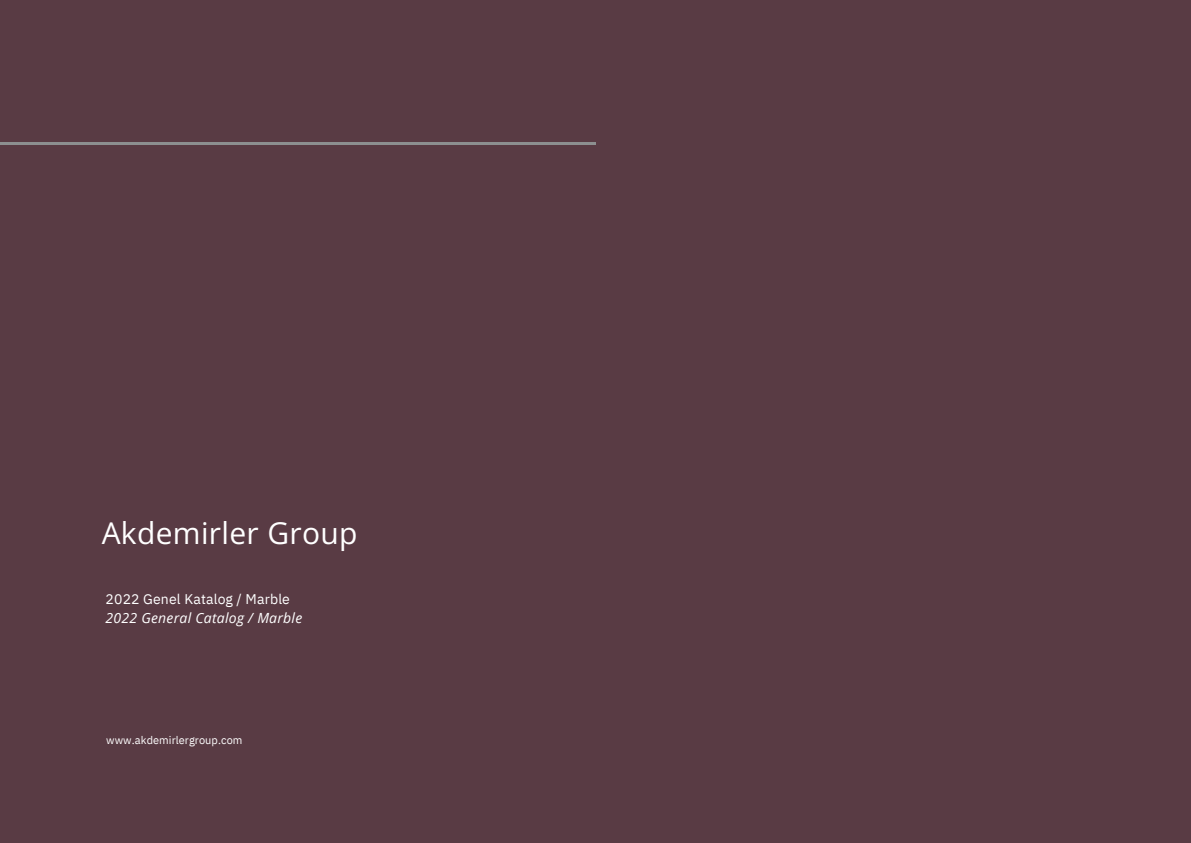
<style>
.page{position:relative;width:1191px;height:843px;background:#fff}
.page>*{position:absolute;margin:0;border:0;box-sizing:border-box;transform-origin:0 0}
.t1{font:30px "Open Sans";letter-spacing:.01em;color:#fff}
.t2{font:italic 14px "Open Sans";letter-spacing:.02em;color:#fff}
.t3{font:14px "IBM Plex Sans";letter-spacing:.01em;color:#fff}
.t4{font:11px "IBM Plex Sans";letter-spacing:.005em;color:#fff}
</style>
<div class="page">
<div style="left:0;top:0;width:1190px;height:842px;background:#593b44"></div>
<hr style="left:0;top:142px;width:595px;height:3px;background:#8c8f90">
<p class="t1" style="left:102px;top:511px;width:257px">Akdemirler Group</p>
<h2 class="t3" style="left:106px;top:589px;width:186px">2022 Genel Katalog / Marble</h2>
<h2 class="t2" style="left:106px;top:607px;width:198px">2022 General Catalog / Marble</h2>
<h1 class="t4" style="left:106px;top:732px;width:138px">www.akdemirlergroup.com</h1>
</div>
